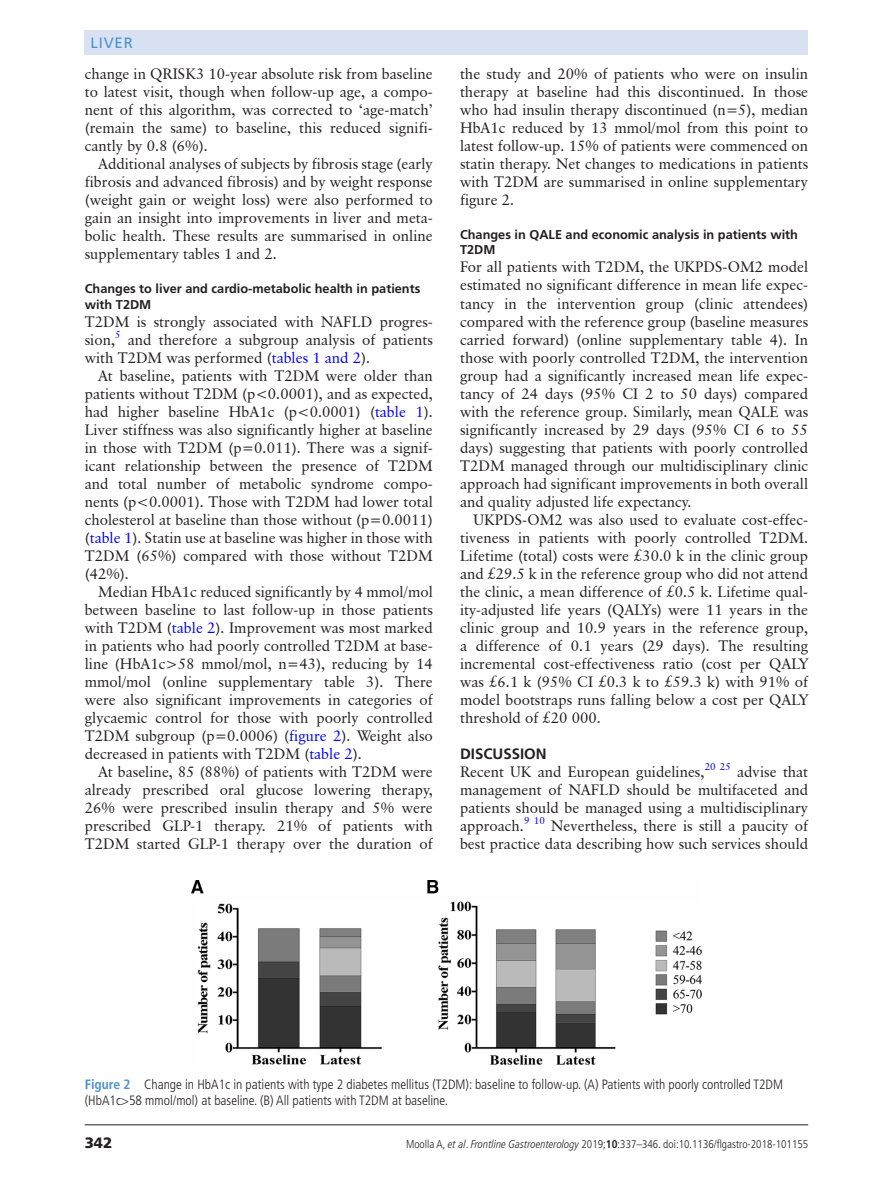
<style>
.page{position:relative;width:893px;height:1191px;background:#fff}
.page>*{position:absolute;margin:0;border:0;box-sizing:border-box;transform-origin:0 0}
.t1{font:15px/18px "Classical Garamond BT";color:#231f20;text-align:justify}
.t2{font:700 15px "Frutiger LT Std";color:#231f20}
.t3{font:15px "Frutiger LT Std";letter-spacing:.055em;color:#5091cd}
.t4{font:900 15px "Frutiger LT Std";color:#231f20}
.t5{font:300 condensed 13.5px/16.5px "Frutiger LT Pro";color:#231f20}
.t6{font:700 12.75px/15.8px "Frutiger LT Std";color:#231f20}
.t7{font:300 condensed 11.25px "Frutiger LT Pro";color:#231f20}
.t8{font:9.9px "Classical Garamond BT";color:#00f}
.s1{color:#00f}
.s2{font-weight:700;color:#5091cd}
.s3{font-style:italic}
.s4{font-weight:700}
</style>
<div class="page">
<hr style="left:85px;top:1124px;width:723px;height:1px;background:#231f20">
<div style="left:85px;top:30px;width:723px;height:24px;background:#d8e2f3"></div>
<img style="left:191px;top:880px;width:511px;height:185px">
<p class="t3" style="left:90px;top:34px;width:41px">LIVER</p>
<p class="t1" style="left:85px;top:64px;width:350px">change in QRISK3 10-year absolute risk from baseline to latest visit, though when follow-up age, a compo&shy;nent of this algorithm, was corrected to ‘age-match’ (remain the same) to baseline, this reduced signifi&shy;cantly by 0.8 (6%).</p>
<p class="t1" style="left:85px;top:154px;width:350px;text-indent:14px">Additional analyses of subjects by fibrosis stage (early fibrosis and advanced fibrosis) and by weight response (weight gain or weight loss) were also performed to gain an insight into improvements in liver and meta&shy;bolic health. These results are summarised in online supplementary tables 1 and 2.</p>
<p class="t6" style="left:85px;top:280px;width:337px">Changes to liver and cardio-metabolic health in patients with T2DM</p>
<p class="t1" style="left:85px;top:312px;width:350px">T2DM is strongly associated with NAFLD progres&shy;sion,</p>
<p class="t8" style="left:115px;top:328px;width:7px">5</p>
<p class="t1" style="left:85px;top:330px;width:350px;text-indent:43px">and therefore a subgroup analysis of patients with T2DM was performed (<span class="s1">tables 1 and 2</span>).</p>
<p class="t1" style="left:85px;top:366px;width:350px;text-indent:14px">At baseline, patients with T2DM were older than patients without T2DM (p&lt;0.0001), and as expected, had higher baseline HbA1c (p&lt;0.0001) (<span class="s1">table 1</span>).<br>Liver stiffness was also significantly higher at baseline in those with T2DM (p=0.011). There was a signif&shy;icant relationship between the presence of T2DM and total number of metabolic syndrome compo&shy;nents (p&lt;0.0001). Those with T2DM had lower total cholesterol at baseline than those without (p=0.0011) (<span class="s1">table 1</span>). Statin use at baseline was higher in those with T2DM (65%) compared with those without T2DM (42%).</p>
<p class="t1" style="left:85px;top:582px;width:350px;text-indent:14px">Median HbA1c reduced significantly by 4 mmol/mol between baseline to last follow-up in those patients with T2DM (<span class="s1">table 2</span>). Improvement was most marked in patients who had poorly controlled T2DM at base&shy;line (HbA1c&gt;58 mmol/mol, n=43), reducing by 14 mmol/mol (online supplementary table 3). There were also significant improvements in categories of glycaemic control for those with poorly controlled T2DM subgroup (p=0.0006) (<span class="s1">figure 2</span>). Weight also decreased in patients with T2DM (<span class="s1">table 2</span>).</p>
<p class="t1" style="left:85px;top:762px;width:350px;text-indent:14px">At baseline, 85 (88%) of patients with T2DM were already prescribed oral glucose lowering therapy, 26% were prescribed insulin therapy and 5% were prescribed GLP-1 therapy. 21% of patients with T2DM started GLP-1 therapy over the duration of</p>
<p class="t1" style="left:460px;top:64px;width:350px">the study and 20% of patients who were on insulin therapy at baseline had this discontinued. In those who had insulin therapy discontinued (n=5), median HbA1c reduced by 13 mmol/mol from this point to latest follow-up. 15% of patients were commenced on statin therapy. Net changes to medications in patients with T2DM are summarised in online supplementary figure 2.</p>
<p class="t6" style="left:460px;top:226px;width:339px">Changes in QALE and economic analysis in patients with<br>T2DM</p>
<p class="t1" style="left:460px;top:258px;width:350px">For all patients with T2DM, the UKPDS-OM2 model estimated no significant difference in mean life expec&shy;tancy in the intervention group (clinic attendees) compared with the reference group (baseline measures carried forward) (online supplementary table 4). In those with poorly controlled T2DM, the intervention group had a significantly increased mean life expec&shy;tancy of 24 days (95% CI 2 to 50 days) compared with the reference group. Similarly, mean QALE was significantly increased by 29 days (95% CI 6 to 55 days) suggesting that patients with poorly controlled T2DM managed through our multidisciplinary clinic approach had significant improvements in both overall and quality adjusted life expectancy.</p>
<p class="t1" style="left:460px;top:510px;width:350px;text-indent:14px">UKPDS-OM2 was also used to evaluate cost-effec&shy;tiveness in patients with poorly controlled T2DM.<br>Lifetime (total) costs were £30.0 k in the clinic group and £29.5 k in the reference group who did not attend the clinic, a mean difference of £0.5 k. Lifetime qual&shy;ity-adjusted life years (QALYs) were 11 years in the clinic group and 10.9 years in the reference group, a difference of 0.1 years (29 days). The resulting incremental cost-effectiveness ratio (cost per QALY was £6.1 k (95% CI £0.3 k to £59.3 k) with 91% of model bootstraps runs falling below a cost per QALY threshold of £20 000.</p>
<p class="t2" style="left:460px;top:744px;width:88px">Discussion</p>
<p class="t1" style="left:460px;top:762px;width:246px">Recent UK and European guidelines,</p>
<p class="t8" style="left:705px;top:760px;width:28px">20 25</p>
<p class="t1" style="left:460px;top:762px;width:350px;text-indent:277px">advise that management of NAFLD should be multifaceted and patients should be managed using a multidisciplinary approach.</p>
<p class="t8" style="left:524px;top:814px;width:22px">9 10</p>
<p class="t1" style="left:460px;top:816px;width:350px;text-align:right">Nevertheless, there is still a paucity of<br>best practice data describing how such services should</p>
<p class="t5" style="left:85px;top:1076px;width:700px"><span class="s2">Figure 2</span> Change in HbA1c in patients with type 2 diabetes mellitus (T2DM): baseline to follow-up. (A) Patients with poorly controlled T2DM (HbA1c&gt;58 mmol/mol) at baseline. (B) All patients with T2DM at baseline.</p>
<p class="t4" style="left:85px;top:1133px;width:29px">342</p>
<p class="t7" style="left:406px;top:1137px;width:404px">Moolla A, <span class="s3">et al</span>. <span class="s3">Frontline Gastroenterology</span> 2019;<span class="s4">10</span>:337–346. doi:10.1136/flgastro-2018-101155</p>
</div>
